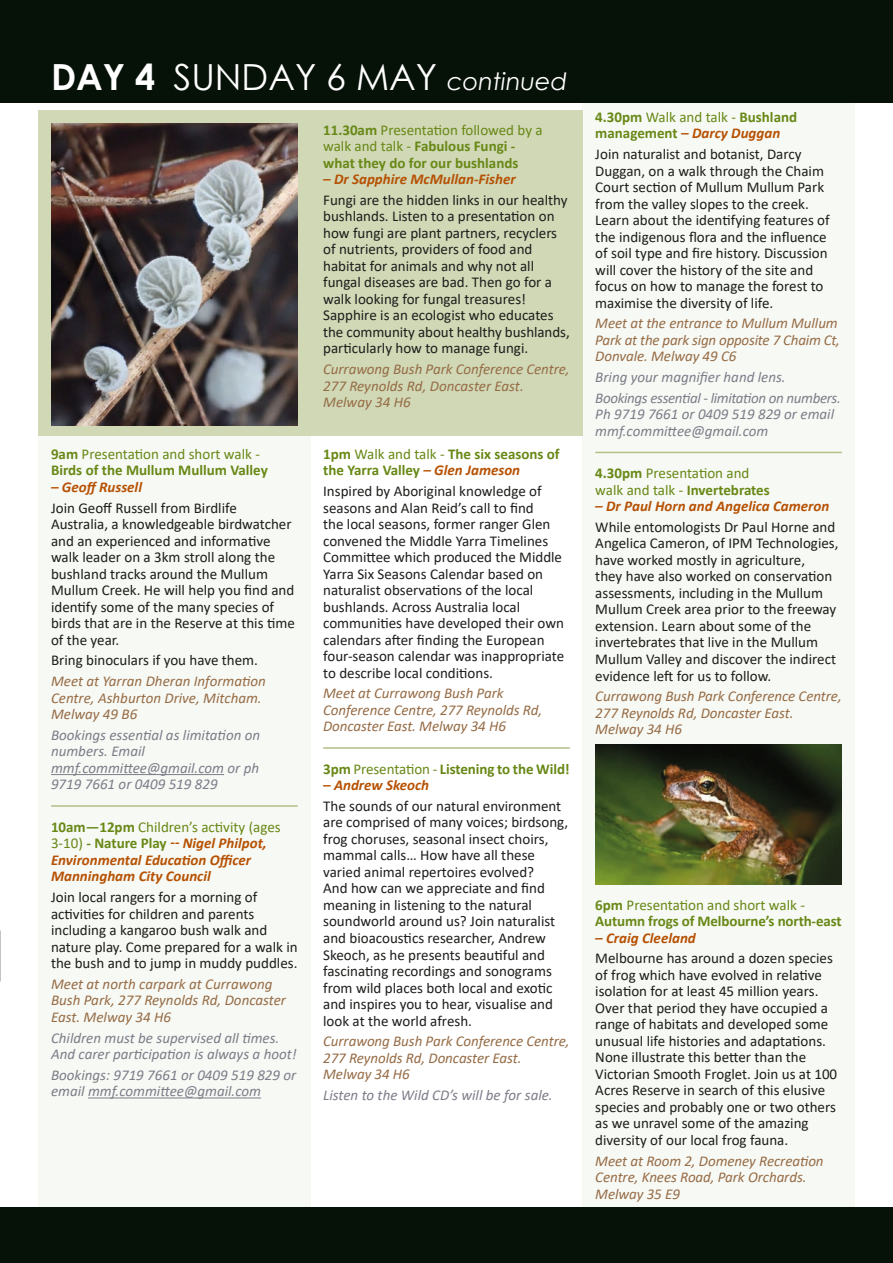
<style>
.page{position:relative;width:893px;height:1263px;background:#fff}
.page>*{position:absolute;margin:0;border:0;box-sizing:border-box;transform-origin:0 0}
.day_head{font:36px "Century Gothic";color:#fff}
.body_text{font:15px/16.5px "Calibri";color:#1d1d1b}
.event_venue{font:italic 15px/16.5px "Calibri";letter-spacing:-.005em;color:#966c46}
.event_title{font:700 15px/16.5px "Calibri";color:#688816}
.event_notes{font:italic 15px/16.5px "Calibri";color:#7c7d89}
.event_title-2{font:italic 700 15px/16.5px "Calibri";color:#b65103}
.event_title-3{font:italic 15px/16.5px "Calibri";color:#7c7d89}
.event_title-4{font:15px/16.5px "Calibri";color:#688816}
.s1{font-weight:700}
.s2{font-style:italic;font-size:24px}
.s3{font-weight:400}
.s4{font-style:normal;color:#688816}
.s5{font-weight:400;font-style:normal;color:#688816}
.s6{font-style:italic;color:#b65103}
</style>
<div class="page">
<div style="left:583px;top:77px;width:272px;height:1156px;background:#f7f9f4"></div>
<div style="left:38px;top:113px;width:272px;height:1105px;background:#f7f9f4"></div>
<hr style="left:51px;top:774px;width:173px;height:1px;background:#7c7d89">
<hr style="left:51px;top:805px;width:247px;height:2px;background:#b1c086">
<hr style="left:88px;top:1097px;width:173px;height:1px;background:#7c7d89">
<hr style="left:323px;top:747px;width:247px;height:2px;background:#b1c086">
<div style="left:0;top:51px;width:893px;height:51px;background:#061107"></div>
<div style="left:0;top:0;width:893px;height:55px;background:#061107"></div>
<div style="left:0;top:1208px;width:893px;height:55px;background:#061107"></div>
<div style="left:38px;top:111px;width:545px;height:325px;background:#d0d8b6"></div>
<img style="left:51px;top:123px;width:247px;height:302px">
<hr style="left:595px;top:452px;width:247px;height:1px;background:#b1c086">
<img style="left:595px;top:744px;width:247px;height:140px">
<p class="day_head" style="left:51px;top:52px;width:518px"><span class="s1">DAY 4</span> SUNDAY 6 MAY <span class="s2">continued</span></p>
<p class="event_title" style="left:51px;top:445px;width:218px">9am <span class="s3">Presentation and short walk -<br></span>Birds of the Mullum Mullum Valley</p>
<p class="event_title-2" style="left:51px;top:478px;width:93px">– Geoff Russell</p>
<p class="body_text" style="left:51px;top:499px;width:245px">Join Geoff Russell from Birdlife Australia, a knowledgeable birdwatcher and an experienced and informative walk leader on a 3km stroll along the bushland tracks around the Mullum Mullum Creek. He will help you find and identify some of the many species of birds that are in the Reserve at this time of the year.</p>
<p class="body_text" style="left:51px;top:652px;width:209px">Bring binoculars if you have them.</p>
<p class="event_venue" style="left:51px;top:672px;width:216px">Meet at Yarran Dheran Information<br>Centre, Ashburton Drive, Mitcham.<br>Melway 49 B6</p>
<p class="event_notes" style="left:51px;top:726px;width:211px">Bookings essential as limitation on numbers. Email mmf.committee@gmail.com or ph<br>9719 7661 or 0409 519 829</p>
<p class="event_title-2" style="left:51px;top:818px;width:231px"><span class="s4">10am—12pm</span> <span class="s5">Children’s activity (ages 3-10)</span> <span class="s4">- Nature Play</span> -- Nigel Philpot, Environmental Education Officer Manningham City Council</p>
<p class="body_text" style="left:51px;top:888px;width:248px">Join local rangers for a morning of activities for children and parents including a kangaroo bush walk and nature play. Come prepared for a walk in the bush and to jump in muddy puddles.</p>
<p class="event_venue" style="left:51px;top:975px;width:237px">Meet at north carpark at Currawong<br>Bush Park, 277 Reynolds Rd, Doncaster<br>East. Melway 34 H6</p>
<p class="event_notes" style="left:51px;top:1029px;width:247px">Children must be supervised all times.<br>And carer participation is always a hoot!</p>
<p class="event_notes" style="left:51px;top:1066px;width:247px">Bookings: 9719 7661 or 0409 519 829 or email mmf.committee@gmail.com</p>
<p class="event_title" style="left:323px;top:121px;width:221px">11.30am <span class="s3">Presentation followed by a walk and talk -</span> Fabulous Fungi - what they do for our bushlands</p>
<p class="event_title-2" style="left:323px;top:170px;width:194px">– Dr Sapphire McMullan-Fisher</p>
<p class="body_text" style="left:323px;top:191px;width:248px">Fungi are the hidden links in our healthy bushlands. Listen to a presentation on how fungi are plant partners, recyclers of nutrients, providers of food and habitat for animals and why not all fungal diseases are bad. Then go for a walk looking for fungal treasures!<br>Sapphire is an ecologist who educates the community about healthy bushlands, particularly how to manage fungi.</p>
<p class="event_venue" style="left:323px;top:360px;width:248px">Currawong Bush Park Conference Centre,<br>277 Reynolds Rd, Doncaster East.<br>Melway 34 H6</p>
<p class="event_title" style="left:323px;top:445px;width:238px">1pm <span class="s3">Walk and talk -</span> The six seasons of the Yarra Valley <span class="s6">– Glen Jameson</span></p>
<p class="body_text" style="left:323px;top:482px;width:242px">Inspired by Aboriginal knowledge of seasons and Alan Reid’s call to find<br>the local seasons, former ranger Glen convened the Middle Yarra Timelines Committee which produced the Middle Yarra Six Seasons Calendar based on naturalist observations of the local bushlands. Across Australia local communities have developed their own calendars after finding the European four-season calendar was inappropriate to describe local conditions.</p>
<p class="event_venue" style="left:323px;top:684px;width:221px">Meet at Currawong Bush Park<br>Conference Centre, 277 Reynolds Rd,<br>Doncaster East. Melway 34 H6</p>
<p class="event_title" style="left:323px;top:760px;width:248px">3pm <span class="s3">Presentation -</span> Listening to the Wild!</p>
<p class="event_title-2" style="left:323px;top:776px;width:107px">– Andrew Skeoch</p>
<p class="body_text" style="left:323px;top:797px;width:247px">The sounds of our natural environment are comprised of many voices; birdsong, frog choruses, seasonal insect choirs, mammal calls… How have all these varied animal repertoires evolved?<br>And how can we appreciate and find meaning in listening to the natural soundworld around us? Join naturalist and bioacoustics researcher, Andrew Skeoch, as he presents beautiful and fascinating recordings and sonograms from wild places both local and exotic and inspires you to hear, visualise and look at the world afresh.</p>
<p class="event_venue" style="left:323px;top:1032px;width:248px">Currawong Bush Park Conference Centre,<br>277 Reynolds Rd, Doncaster East.<br>Melway 34 H6</p>
<p class="event_notes" style="left:323px;top:1086px;width:231px">Listen to the Wild CD’s will be for sale.</p>
<p class="event_title" style="left:595px;top:108px;width:203px">4.30pm <span class="s3">Walk and talk -</span> Bushland management <span class="s6">– Darcy Duggan</span></p>
<p class="body_text" style="left:595px;top:145px;width:236px">Join naturalist and botanist, Darcy Duggan, on a walk through the Chaim Court section of Mullum Mullum Park from the valley slopes to the creek.<br>Learn about the identifying features of the indigenous flora and the influence of soil type and fire history. Discussion will cover the history of the site and focus on how to manage the forest to maximise the diversity of life.</p>
<p class="event_venue" style="left:595px;top:314px;width:246px">Meet at the entrance to Mullum Mullum<br>Park at the park sign opposite 7 Chaim Ct,<br>Donvale. Melway 49 C6</p>
<p class="event_notes" style="left:595px;top:368px;width:192px">Bring your magnifier hand lens.</p>
<p class="event_title-3" style="left:595px;top:389px;width:247px">Bookings essential - limitation on numbers.<br>Ph 9719 7661 or 0409 519 829 or email mmf.committee@gmail.com</p>
<p class="event_title-4" style="left:595px;top:465px;width:176px"><span class="s1">4.30pm</span> Presentation and walk and talk - <span class="s1">Invertebrates</span></p>
<p class="event_title-2" style="left:595px;top:497px;width:236px">– Dr Paul Horn and Angelica Cameron</p>
<p class="body_text" style="left:595px;top:518px;width:245px">While entomologists Dr Paul Horne and Angelica Cameron, of IPM Technologies, have worked mostly in agriculture,<br>they have also worked on conservation assessments, including in the Mullum Mullum Creek area prior to the freeway extension. Learn about some of the invertebrates that live in the Mullum Mullum Valley and discover the indirect evidence left for us to follow.</p>
<p class="event_venue" style="left:595px;top:687px;width:248px">Currawong Bush Park Conference Centre,<br>277 Reynolds Rd, Doncaster East.<br>Melway 34 H6</p>
<p class="event_title" style="left:595px;top:896px;width:248px">6pm <span class="s3">Presentation and short walk -<br></span>Autumn frogs of Melbourne’s north-east</p>
<p class="event_title-2" style="left:595px;top:929px;width:102px">– Craig Cleeland</p>
<p class="body_text" style="left:595px;top:950px;width:243px">Melbourne has around a dozen species of frog which have evolved in relative isolation for at least 45 million years.<br>Over that period they have occupied a range of habitats and developed some unusual life histories and adaptations.<br>None illustrate this better than the Victorian Smooth Froglet. Join us at 100<br>Acres Reserve in search of this elusive species and probably one or two others as we unravel some of the amazing diversity of our local frog fauna.</p>
<p class="event_venue" style="left:595px;top:1152px;width:230px">Meet at Room 2, Domeney Recreation<br>Centre, Knees Road, Park Orchards.<br>Melway 35 E9</p>
</div>
